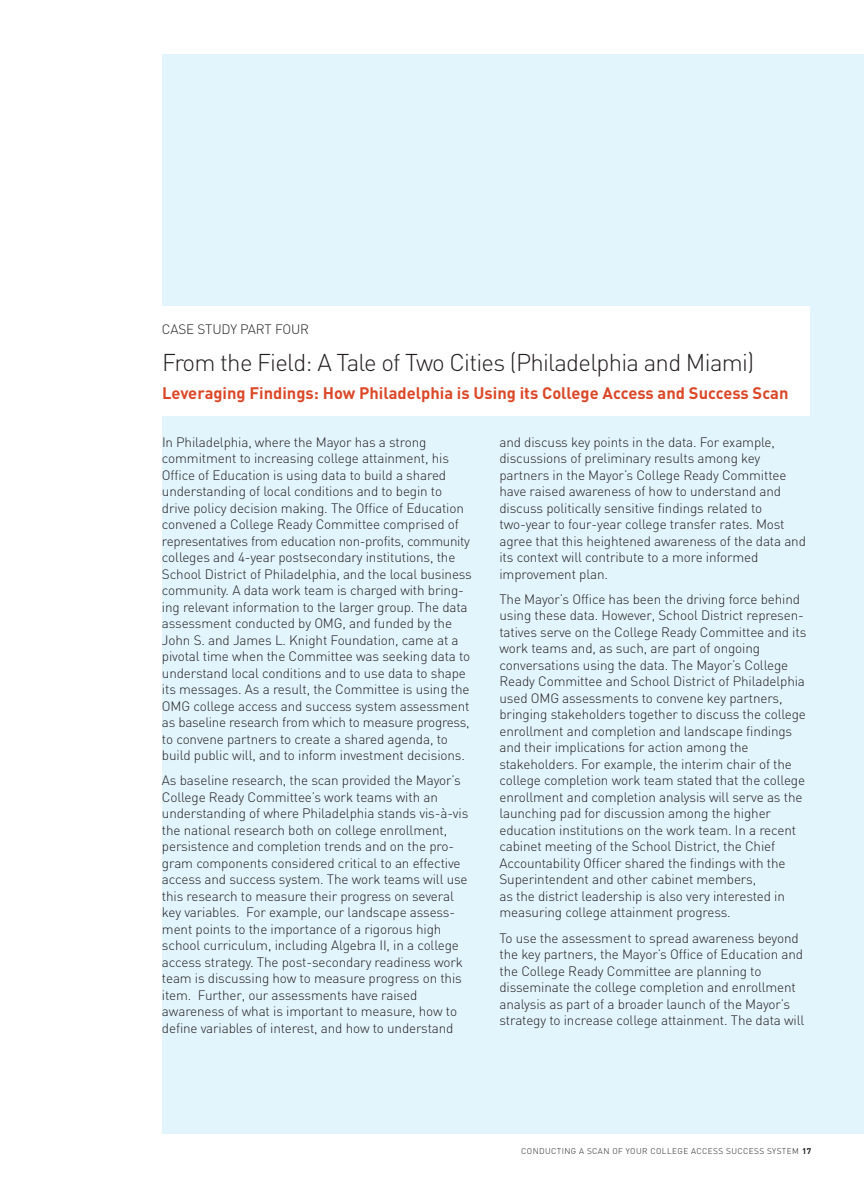
<style>
.page{position:relative;width:864px;height:1188px;background:#fff}
.page>*{position:absolute;margin:0;border:0;box-sizing:border-box;transform-origin:0 0}
.t1{font:300 24px "DIN";letter-spacing:-.03em;color:#231f20}
.t2{font:700 16.5px "DIN";color:#db4828}
.t3{font:300 13.5px/16.5px "DIN";letter-spacing:-.01em;color:#231f20}
.t4{font:300 8.25px "DIN";letter-spacing:.05em;color:#231f20}
.s1{font-weight:700}
</style>
<div class="page">
<div style="left:162px;top:54px;width:702px;height:1080px;background:#e2f4fc"></div>
<div style="left:108px;top:307px;width:702px;height:109px;background:#fff"></div>
<p class="t3" style="left:162px;top:321px;width:149px">CASE STUDY PART FOUR</p>
<h1 class="t1" style="left:162px;top:349px;width:594px">From the Field: A Tale of Two Cities (Philadelphia and Miami)</h1>
<p class="t2" style="left:162px;top:383px;width:628px">Leveraging Findings: How Philadelphia is Using its College Access and Success Scan</p>
<p class="t3" style="left:162px;top:434px;width:311px">In Philadelphia, where the Mayor has a strong commitment to increasing college attainment, his Office of Education is using data to build a shared understanding of local conditions and to begin to drive policy decision making. The Office of Education convened a College Ready Committee comprised of representatives from education non-profits, community colleges and 4-year postsecondary institutions, the School District of Philadelphia, and the local business community. A data work team is charged with bring&shy;ing relevant information to the larger group. The data assessment conducted by OMG, and funded by the John S. and James L. Knight Foundation, came at a pivotal time when the Committee was seeking data to understand local conditions and to use data to shape its messages. As a result, the Committee is using the OMG college access and success system assessment as baseline research from which to measure progress, to convene partners to create a shared agenda, to build public will, and to inform investment decisions.</p>
<p class="t3" style="left:162px;top:773px;width:308px">As baseline research, the scan provided the Mayor’s College Ready Committee’s work teams with an understanding of where Philadelphia stands vis-à-vis the national research both on college enrollment, persistence and completion trends and on the pro&shy;gram components considered critical to an effective access and success system. The work teams will use this research to measure their progress on several key variables. For example, our landscape assess&shy;ment points to the importance of a rigorous high school curriculum, including Algebra II, in a college access strategy. The post-secondary readiness work team is discussing how to measure progress on this item. Further, our assessments have raised awareness of what is important to measure, how to define variables of interest, and how to understand</p>
<p class="t3" style="left:499px;top:434px;width:308px">and discuss key points in the data. For example, discussions of preliminary results among key partners in the Mayor’s College Ready Committee have raised awareness of how to understand and discuss politically sensitive findings related to two-year to four-year college transfer rates. Most agree that this heightened awareness of the data and its context will contribute to a more informed improvement plan.</p>
<p class="t3" style="left:499px;top:591px;width:308px">The Mayor’s Office has been the driving force behind using these data. However, School District represen&shy;tatives serve on the College Ready Committee and its work teams and, as such, are part of ongoing conversations using the data. The Mayor’s College Ready Committee and School District of Philadelphia used OMG assessments to convene key partners, bringing stakeholders together to discuss the college enrollment and completion and landscape findings and their implications for action among the stakeholders. For example, the interim chair of the college completion work team stated that the college enrollment and completion analysis will serve as the launching pad for discussion among the higher education institutions on the work team. In a recent cabinet meeting of the School District, the Chief Accountability Officer shared the findings with the Superintendent and other cabinet members,<br>as the district leadership is also very interested in measuring college attainment progress.</p>
<p class="t3" style="left:499px;top:930px;width:306px">To use the assessment to spread awareness beyond the key partners, the Mayor’s Office of Education and the College Ready Committee are planning to disseminate the college completion and enrollment analysis as part of a broader launch of the Mayor’s strategy to increase college attainment. The data will</p>
<p class="t4" style="left:521px;top:1147px;width:292px">CONDUCTING A SCAN OF YOUR COLLEGE ACCESS SUCCESS SYSTEM <span class="s1">17</span></p>
</div>
